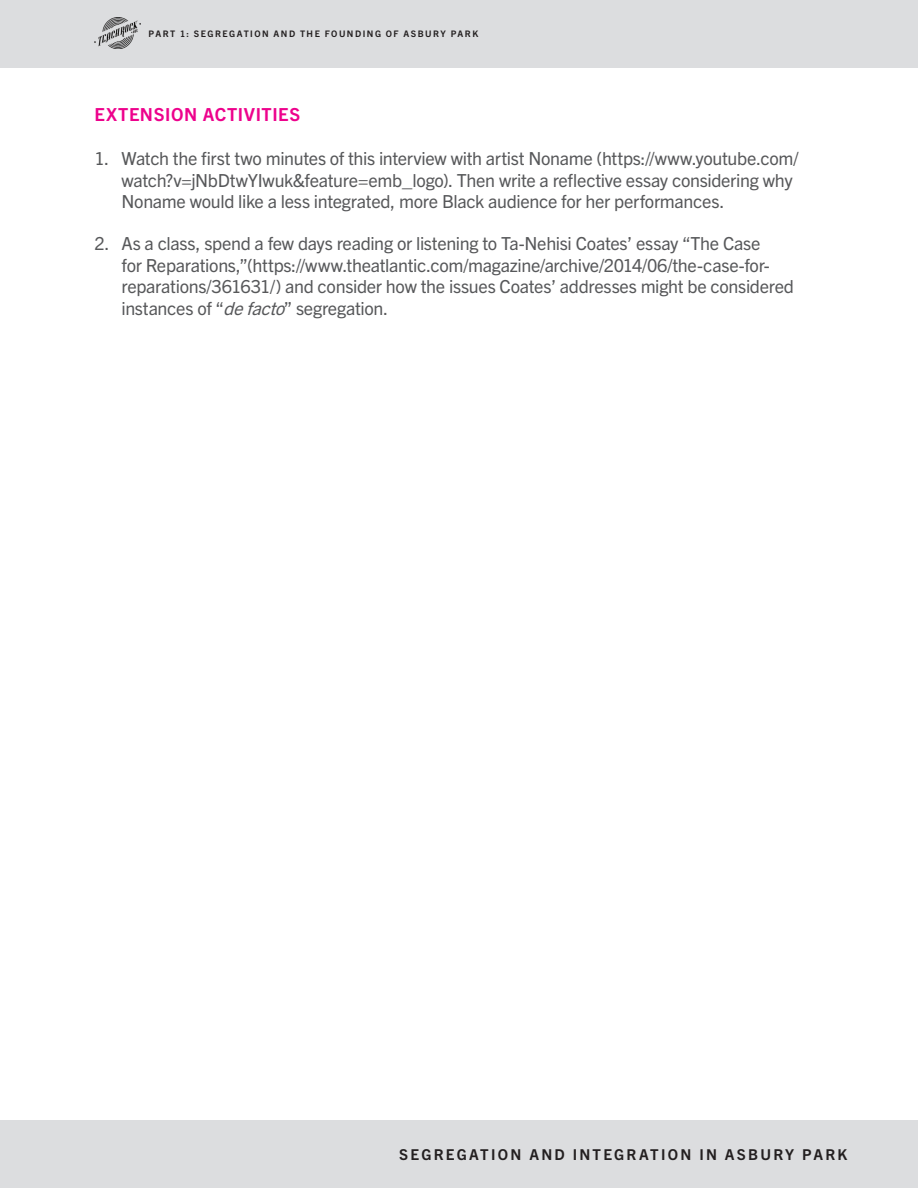
<style>
.page{position:relative;width:918px;height:1188px;background:#fff}
.page>*{position:absolute;margin:0;border:0;box-sizing:border-box;transform-origin:0 0}
.t1{font:18px/21.6px "Trade Gothic Next LT Pro";letter-spacing:-.015em;color:#57585a}
.PINK_SECTION_HEADER{font:700 18px "Trade Gothic Next LT Pro";letter-spacing:.03em;color:#ed028c}
.t2{font:700 15px "Trade Gothic Next LT Pro";letter-spacing:.15em;color:#231f20}
.t3{font:700 9px "Trade Gothic Next LT Pro";letter-spacing:.165em;color:#231f20}
.s1{font-style:italic}
</style>
<div class="page">
<div style="left:0;top:0;width:918px;height:68px;background:#dcdddf"></div>
<img style="left:94px;top:18px;width:46px;height:30px">
<div style="left:0;top:1120px;width:918px;height:68px;background:#dcdddf"></div>
<p class="t3" style="left:148px;top:28px;width:331px">PART 1: SEGREGATION AND THE FOUNDING OF ASBURY PARK</p>
<p class="PINK_SECTION_HEADER" style="left:94px;top:102px;width:207px">EXTENSION ACTIVITIES</p>
<p class="t1" style="left:122px;top:147px;width:679px;text-indent:-27px">1. Watch the first two minutes of this interview with artist Noname (https://www.youtube.com/ watch?v=jNbDtwYIwuk&amp;feature=emb_logo). Then write a reflective essay considering why<br>Noname would like a less integrated, more Black audience for her performances.</p>
<p class="t1" style="left:122px;top:232px;width:674px;text-indent:-27px">2. As a class, spend a few days reading or listening to Ta-Nehisi Coates’ essay “The Case<br>for Reparations,”(https://www.theatlantic.com/magazine/archive/2014/06/the-case-for&shy;reparations/361631/) and consider how the issues Coates’ addresses might be considered instances of “<span class="s1">defacto</span>” segregation.</p>
<p class="t2" style="left:399px;top:1144px;width:449px">SEGREGATION AND INTEGRATION IN ASBURY PARK</p>
</div>
